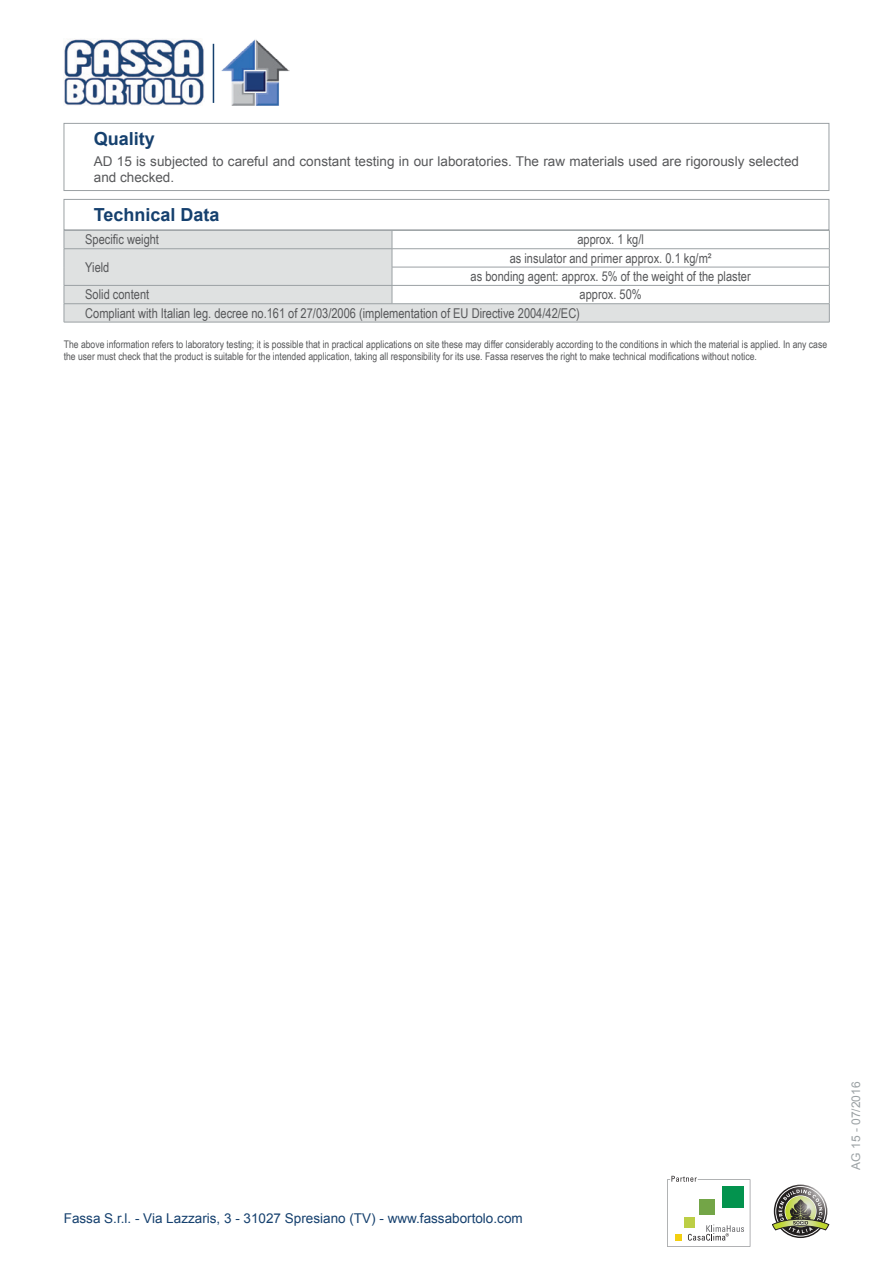
<style>
.page{position:relative;width:893px;height:1263px;background:#fff}
.page>*{position:absolute;margin:0;border:0;box-sizing:border-box;transform-origin:0 0}
.cella_layout{font:700 18px "Arial";color:#15406e}
.cella_layout-2{font:13.5px/18.3px "Arial Narrow";color:#57585a;text-align:center}
.cella_layout-3{font:13.5px/16.2px "Arial";color:#57585a}
.t1{font:13.5px "Arial";color:#15406e}
.t2{font:12px "Arial";color:#9ba1a4}
.cella_layout-4{font:10.5px/12.6px "Arial Narrow";color:#57585a}
</style>
<div class="page">
<svg style="left:667px;top:1176px;width:83px;height:71px"></svg>
<svg style="left:772px;top:1186px;width:57px;height:50px"></svg>
<img style="left:64px;top:38px;width:140px;height:67px">
<hr style="left:213px;top:44px;width:1px;height:59px;background:#15406e">
<img style="left:221px;top:39px;width:68px;height:67px">
<div style="left:64px;top:123px;width:765px;height:68px;border:1px solid #9ba1a4"></div>
<div style="left:64px;top:199px;width:765px;height:31px;border:1px solid #9ba1a4"></div>
<svg style="left:65px;top:231px;width:764px;height:91px;fill:#dfe1e1"></svg>
<hr style="left:64px;top:230px;width:328px;height:1px;background:#9ba1a4">
<hr style="left:392px;top:230px;width:437px;height:1px;background:#9ba1a4">
<hr style="left:64px;top:248px;width:328px;height:1px;background:#9ba1a4">
<hr style="left:392px;top:248px;width:437px;height:1px;background:#9ba1a4">
<hr style="left:392px;top:267px;width:437px;height:1px;background:#9ba1a4">
<hr style="left:64px;top:285px;width:328px;height:1px;background:#9ba1a4">
<hr style="left:392px;top:285px;width:437px;height:1px;background:#9ba1a4">
<svg style="left:392px;top:231px;width:1px;height:72px"></svg>
<hr style="left:64px;top:303px;width:328px;height:1px;background:#9ba1a4">
<svg style="left:64px;top:231px;width:1px;height:91px"></svg>
<hr style="left:392px;top:303px;width:437px;height:1px;background:#9ba1a4">
<svg style="left:829px;top:231px;width:1px;height:91px"></svg>
<hr style="left:64px;top:322px;width:328px;height:1px;background:#9ba1a4">
<hr style="left:392px;top:322px;width:437px;height:1px;background:#9ba1a4">
<p class="cella_layout" style="left:94px;top:127px;width:63px">Quality</p>
<p class="cella_layout-3" style="left:94px;top:153px;width:707px">AD 15 is subjected to careful and constant testing in our laboratories. The raw materials used are rigorously selected and checked.</p>
<p class="cella_layout" style="left:94px;top:203px;width:127px">Technical Data</p>
<p class="cella_layout-2" style="left:85px;top:230px;width:75px">Specific weight</p>
<p class="cella_layout-2" style="left:577px;top:230px;width:68px">approx. 1 kg/l</p>
<p class="cella_layout-2" style="left:85px;top:258px;width:26px">Yield</p>
<p class="cella_layout-2" style="left:471px;top:248px;width:282px">as insulator and primer approx. 0.1 kg/m²<br>as bonding agent: approx. 5% of the weight of the plaster</p>
<p class="cella_layout-2" style="left:85px;top:285px;width:66px">Solid content</p>
<p class="cella_layout-2" style="left:85px;top:285px;width:558px;text-align:left;text-indent:494px">approx. 50%<br>Compliant with Italian leg. decree no.161 of 27/03/2006 (implementation of EU Directive 2004/42/EC)</p>
<p class="cella_layout-4" style="left:64px;top:337px;width:765px">The above information refers to laboratory testing; it is possible that in practical applications on site these may differ considerably according to the conditions in which the material is applied. In any case the user must check that the product is suitable for the intended application, taking all responsibility for its use. Fassa reserves the right to make technical modifications without notice.</p>
<p class="t1" style="left:64px;top:1209px;width:460px">Fassa S.r.l. - Via Lazzaris, 3 - 31027 Spresiano (TV) - www.fassabortolo.com</p>
<p class="t2" style="left:848px;top:1170px;width:90px;rotate:-90deg">AG 15 - 07/2016</p>
</div>
